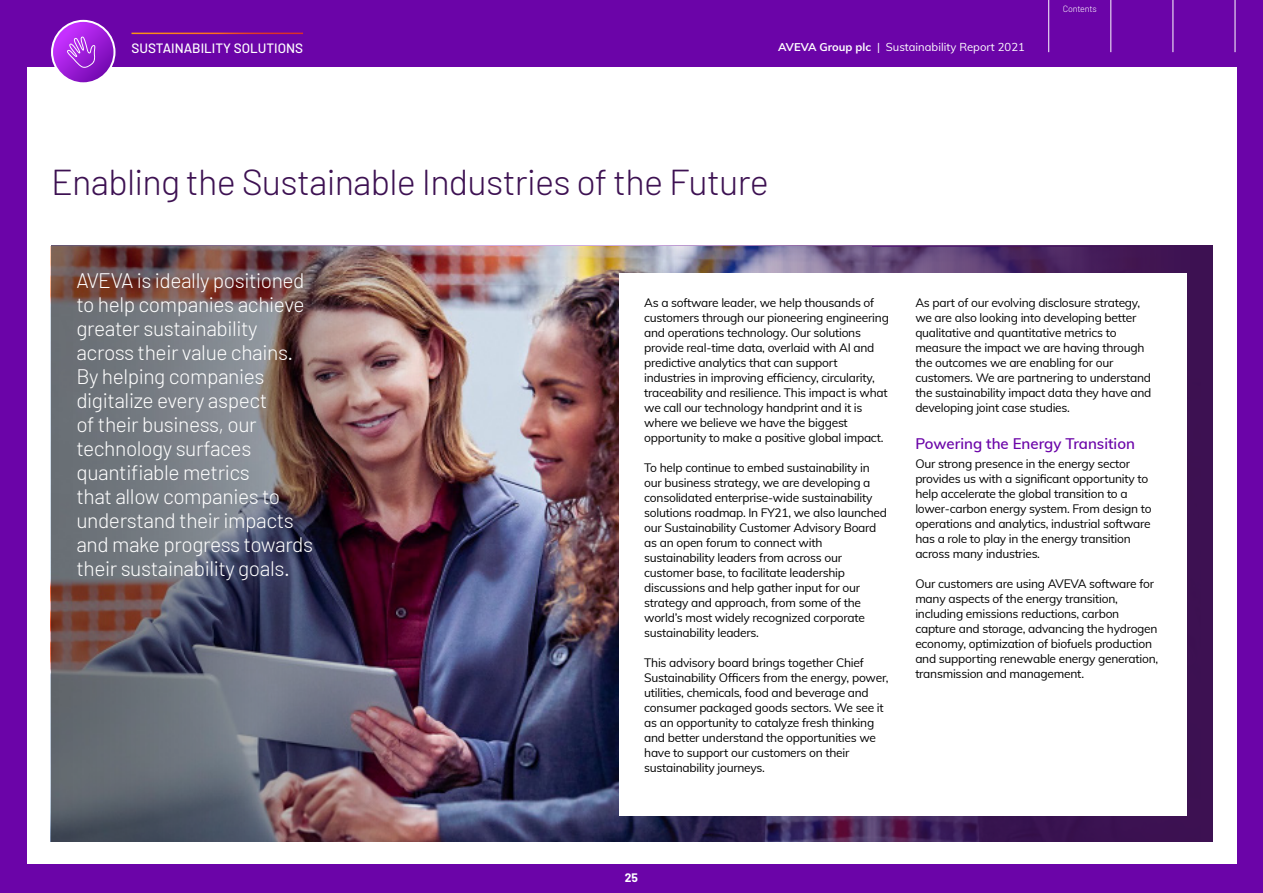
<style>
.page{position:relative;width:1263px;height:893px;background:#6b04a8}
.page>*{position:absolute;margin:0;border:0;box-sizing:border-box;transform-origin:0 0}
.Heading{font:300 36px "Barlow";letter-spacing:-.02em;color:#3d1152}
.Introduction{font:300 21px/24px "Barlow";letter-spacing:-.02em;color:#fff}
.Heading-1{font:600 15px "Muli";color:#6b04a8}
.Running-Header{font:500 13.5px "Barlow";color:#fff}
.Bodytext{font:12px/15px "Muli";letter-spacing:-.02em;color:#000}
.t1{font:700 12px "Barlow";color:#fff}
.t2{font:11.25px "Muli";color:#fff}
.t3{font:300 9px "Barlow";letter-spacing:-.02em;color:#fff}
.s1{font-weight:700}
</style>
<div class="page">
<div style="left:27px;top:67px;width:1209px;height:796px;background:#fff"></div>
<hr style="left:1235px;top:0;width:1px;height:52px;background:#fff">
<hr style="left:1173px;top:0;width:1px;height:52px;background:#fff">
<hr style="left:1110px;top:0;width:1px;height:52px;background:#fff">
<hr style="left:1048px;top:0;width:1px;height:52px;background:#fff">
<img style="left:442px;top:247px;width:197px;height:595px">
<hr style="left:131px;top:33px;width:172px;height:1px;background:#fff">
<hr style="left:51px;top:246px;width:1161px;height:1px;background:#6b04a8">
<svg style="left:639px;top:246px;width:573px;height:596px;background:#4e2f64"></svg>
<div style="left:619px;top:273px;width:567px;height:542px;background:#fff"></div>
<img style="left:51px;top:246px;width:391px;height:596px">
<svg style="left:52px;top:21px;width:62px;height:62px;background:#a327db"></svg>
<div style="left:51px;top:20px;width:64px;height:64px;border:2px solid #fff;border-radius:50%"></div>
<svg style="left:66px;top:37px;width:30px;height:31px"></svg>
<p class="Running-Header" style="left:131px;top:40px;width:173px">SUSTAINABILITY SOLUTIONS</p>
<p class="t2" style="left:778px;top:38px;width:248px"><span class="s1">AVEVA Group plc</span> | Sustainability Report 2021</p>
<p class="t3" style="left:1063px;top:3px;width:36px">Contents</p>
<p class="Heading" style="left:51px;top:160px;width:719px">Enabling the Sustainable Industries of the Future</p>
<p class="Introduction" style="left:76px;top:268px;width:238px">AVEVA is ideally positioned to help companies achieve greater sustainability across their value chains.<br>By helping companies digitalize every aspect<br>of their business, our technology surfaces quantifiable metrics<br>that allow companies to understand their impacts and make progress towards their sustainability goals.</p>
<p class="Bodytext" style="left:644px;top:295px;width:246px">As a software leader, we help thousands of customers through our pioneering engineering and operations technology. Our solutions provide real-time data, overlaid with AI and predictive analytics that can support industries in improving efficiency, circularity, traceability and resilience. This impact is what we call our technology handprint and it is where we believe we have the biggest opportunity to make a positive global impact.</p>
<p class="Bodytext" style="left:644px;top:460px;width:244px">To help continue to embed sustainability in our business strategy, we are developing a consolidated enterprise-wide sustainability solutions roadmap. In FY21, we also launched our Sustainability Customer Advisory Board as an open forum to connect with sustainability leaders from across our customer base, to facilitate leadership discussions and help gather input for our strategy and approach, from some of the world’s most widely recognized corporate sustainability leaders.</p>
<p class="Bodytext" style="left:644px;top:655px;width:246px">This advisory board brings together Chief Sustainability Officers from the energy, power, utilities, chemicals, food and beverage and consumer packaged goods sectors. We see it as an opportunity to catalyze fresh thinking and better understand the opportunities we have to support our customers on their sustainability journeys.</p>
<p class="Bodytext" style="left:915px;top:295px;width:238px">As part of our evolving disclosure strategy, we are also looking into developing better qualitative and quantitative metrics to measure the impact we are having through the outcomes we are enabling for our customers. We are partnering to understand the sustainability impact data they have and developing joint case studies.</p>
<p class="Heading-1" style="left:915px;top:433px;width:221px">Powering the Energy Transition</p>
<p class="Bodytext" style="left:915px;top:455px;width:238px">Our strong presence in the energy sector provides us with a significant opportunity to help accelerate the global transition to a lower-carbon energy system. From design to operations and analytics, industrial software has a role to play in the energy transition across many industries.</p>
<p class="Bodytext" style="left:915px;top:575px;width:244px">Our customers are using AVEVA software for many aspects of the energy transition, including emissions reductions, carbon capture and storage, advancing the hydrogen economy, optimization of biofuels production and supporting renewable energy generation, transmission and management.</p>
<p class="t1" style="left:625px;top:870px;width:15px">25</p>
</div>
